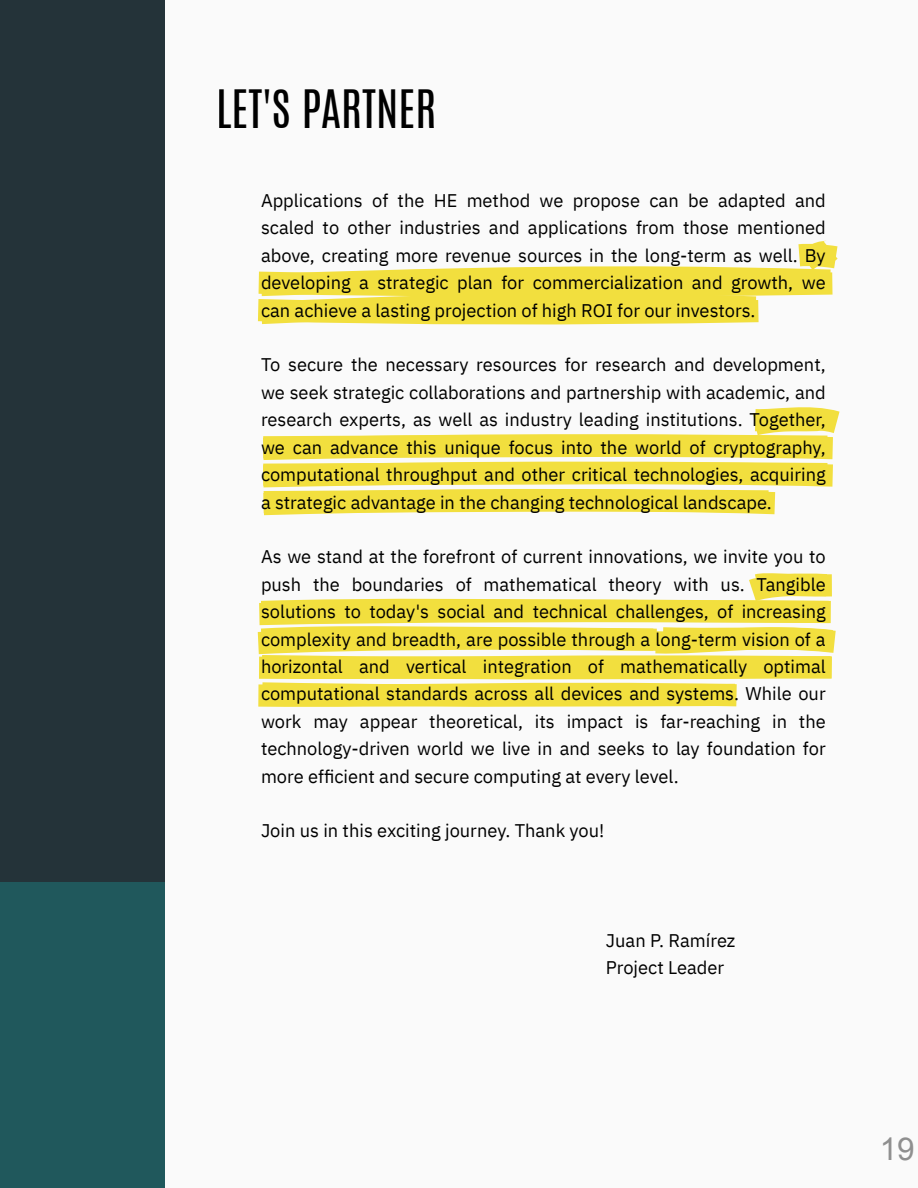
<style>
.page{position:relative;width:918px;height:1188px;background:#fafafa}
.page>*{position:absolute;margin:0;border:0;box-sizing:border-box;transform-origin:0 0}
.t1{font:45px "Antonio";color:#000}
.t2{font:31.5px "Arial";color:#8f8f8f}
.t3{font:18.3px/27.5px "IBM Plex Sans";color:#000;text-align:justify}
</style>
<div class="page">
<div style="left:0;top:882px;width:164px;height:306px;background:#20585c"></div>
<div style="left:0;top:0;width:164px;height:882px;background:#243339"></div>
<svg style="left:257px;top:573px;width:579px;height:134px"></svg>
<svg style="left:263px;top:407px;width:577px;height:109px"></svg>
<svg style="left:258px;top:240px;width:580px;height:85px"></svg>
<h1 class="t1" style="left:216px;top:92px;width:222px">LET'S PARTNER</h1>
<p class="t3" style="left:261px;top:186px;width:566px">Applications of the HE method we propose can be adapted and scaled to other industries and applications from those mentioned above, creating more revenue sources in the long-term as well. By developing a strategic plan for commercialization and growth, we can achieve a lasting projection of high ROI for our investors.</p>
<p class="t3" style="left:261px;top:351px;width:566px">To secure the necessary resources for research and development, we seek strategic collaborations and partnership with academic, and research experts, as well as industry leading institutions. Together, we can advance this unique focus into the world of cryptography, computational throughput and other critical technologies, acquiring a strategic advantage in the changing technological landscape.</p>
<p class="t3" style="left:261px;top:543px;width:566px">As we stand at the forefront of current innovations, we invite you to push the boundaries of mathematical theory with us. Tangible solutions to today's social and technical challenges, of increasing complexity and breadth, are possible through a long-term vision of a horizontal and vertical integration of mathematically optimal computational standards across all devices and systems. While our work may appear theoretical, its impact is far-reaching in the technology-driven world we live in and seeks to lay foundation for more ef cient and secure computing at every level.</p>
<p class="t3" style="left:261px;top:817px;width:345px">Join us in this exciting journey. Thank you!</p>
<p class="t3" style="left:606px;top:926px;width:131px">Juan P. Ramírez<br>Project Leader</p>
<h2 class="t2" style="left:880px;top:1131px;width:37px">19</h2>
</div>
